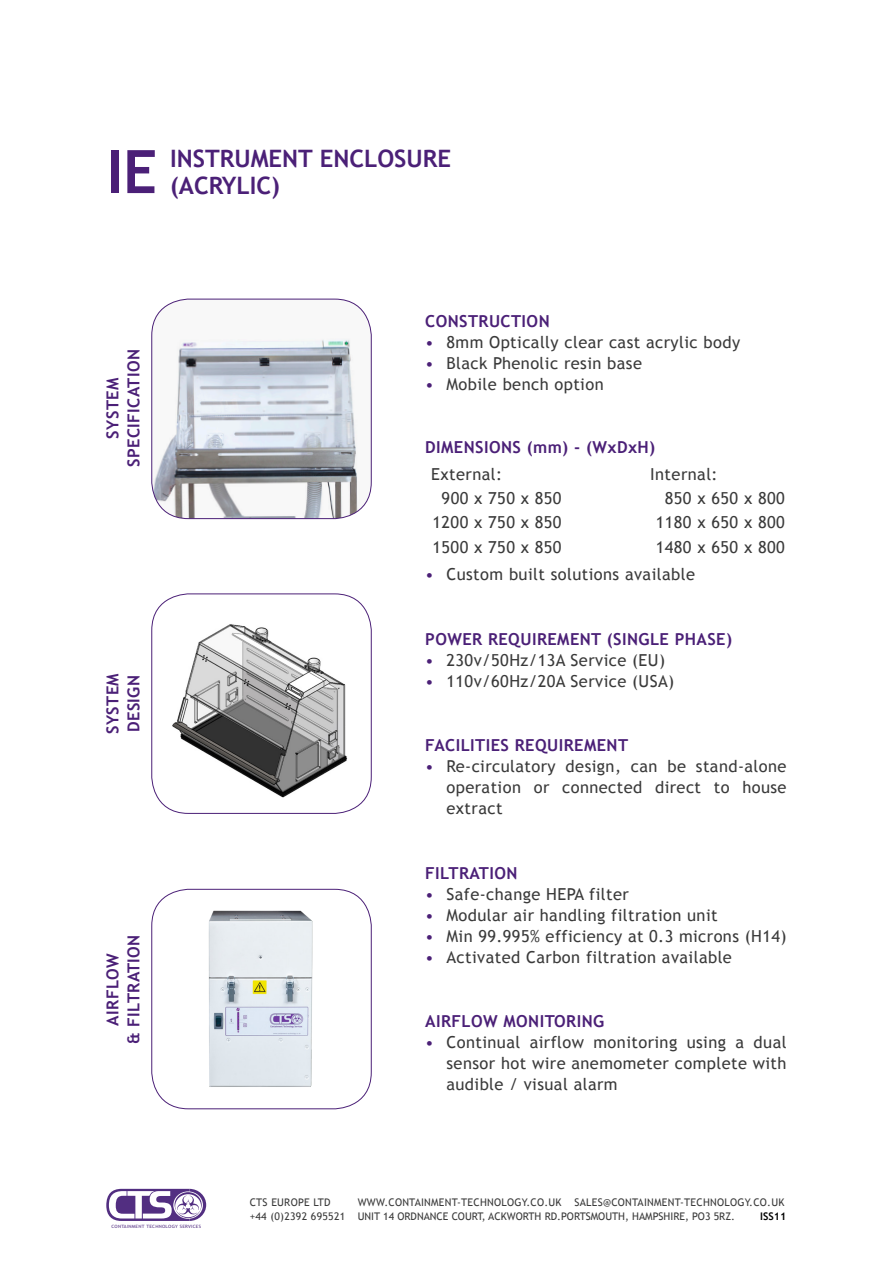
<style>
.page{position:relative;width:893px;height:1263px;background:#fff}
.page>*{position:absolute;margin:0;border:0;box-sizing:border-box;transform-origin:0 0}
.CTS_-_Big_Index{font:700 60px "Trebuchet MS";color:#4b2077}
.CTS_-_Index{font:700 24px/27px "Trebuchet MS";color:#4b2077}
.CTS-Paragraphs-Left{font:16.5px/21px "Trebuchet MS";letter-spacing:.025em;color:#3a3a3a;text-align:justify}
.CTS-Titles{font:700 16.5px "Trebuchet MS";letter-spacing:.025em;color:#4b2077}
.CTS-MainTitle{font:700 16.5px "Trebuchet MS";letter-spacing:.025em;color:#4b2077}
.CTS-Bold-Purple{font:700 16.5px "Trebuchet MS";letter-spacing:.025em;color:#4b2077}
.CTS-Footer{font:10.5px "Trebuchet MS";letter-spacing:.025em;color:#3a3a3a}
.CTS-Footer-2{font:10.5px "Trebuchet MS";color:#3a3a3a}
.CTS-Footer-3{font:700 10.5px "Trebuchet MS";color:#000}
.t1{font:4.5px "Trebuchet MS";letter-spacing:.05em;color:#522e81;scale:1.08 1}
.s1{color:#4b2077}
</style>
<div class="page">
<img style="left:155px;top:598px;width:210px;height:210px">
<div style="left:152px;top:594px;width:219px;height:219px;border:1px solid #4b2077;border-radius:37px"></div>
<img style="left:208px;top:910px;width:105px;height:177px">
<div style="left:152px;top:889px;width:219px;height:220px;border:1px solid #4b2077;border-radius:37px"></div>
<img style="left:152px;top:299px;width:219px;height:220px">
<div style="left:152px;top:299px;width:219px;height:220px;border:1px solid #4b2077;border-radius:37px"></div>
<svg style="left:106px;top:1189px;width:100px;height:32px"></svg>
<p class="CTS_-_Big_Index" style="left:106px;top:134px;width:52px">IE</p>
<p class="CTS_-_Index" style="left:170px;top:144px;width:282px">INSTRUMENT ENCLOSURE (ACRYLIC)</p>
<p class="CTS-MainTitle" style="left:102px;top:439px;width:62px;rotate:-90deg">SYSTEM</p>
<p class="CTS-MainTitle" style="left:123px;top:467px;width:119px;rotate:-90deg">SPECIFICATION</p>
<p class="CTS-MainTitle" style="left:102px;top:734px;width:62px;rotate:-90deg">SYSTEM</p>
<p class="CTS-MainTitle" style="left:123px;top:732px;width:59px;rotate:-90deg">DESIGN</p>
<p class="CTS-MainTitle" style="left:102px;top:1026px;width:74px;rotate:-90deg">AIRFLOW</p>
<p class="CTS-MainTitle" style="left:123px;top:1044px;width:111px;rotate:-90deg">&amp; FILTRATION</p>
<p class="t1" style="left:111px;top:1224px;width:84px">CONTAINMENT TECHNOLOGY SERVICES</p>
<p class="CTS-Titles" style="left:425px;top:311px;width:126px">CONSTRUCTION</p>
<p class="CTS-Paragraphs-Left" style="left:425px;top:332px;width:316px"><span class="s1">•</span> 8mm Optically clear cast acrylic body</p>
<p class="CTS-Paragraphs-Left" style="left:425px;top:353px;width:218px"><span class="s1">•</span> Black Phenolic resin base</p>
<p class="CTS-Paragraphs-Left" style="left:425px;top:374px;width:180px"><span class="s1">•</span> Mobile bench option</p>
<p class="CTS-Bold-Purple" style="left:425px;top:437px;width:232px">DIMENSIONS (mm) - (WxDxH)</p>
<p class="CTS-Paragraphs-Left" style="left:431px;top:464px;width:72px">External:</p>
<p class="CTS-Paragraphs-Left" style="left:650px;top:464px;width:69px">Internal:</p>
<p class="CTS-Paragraphs-Left" style="left:442px;top:488px;width:121px">900 x 750 x 850</p>
<p class="CTS-Paragraphs-Left" style="left:665px;top:488px;width:121px">850 x 650 x 800</p>
<p class="CTS-Paragraphs-Left" style="left:433px;top:512px;width:131px">1200 x 750 x 850</p>
<p class="CTS-Paragraphs-Left" style="left:656px;top:512px;width:131px">1180 x 650 x 800</p>
<p class="CTS-Paragraphs-Left" style="left:433px;top:536px;width:131px">1500 x 750 x 850</p>
<p class="CTS-Paragraphs-Left" style="left:656px;top:536px;width:131px">1480 x 650 x 800</p>
<p class="CTS-Paragraphs-Left" style="left:425px;top:564px;width:271px"><span class="s1">•</span> Custom built solutions available</p>
<p class="CTS-Titles" style="left:425px;top:629px;width:308px">POWER REQUIREMENT (SINGLE PHASE)</p>
<p class="CTS-Paragraphs-Left" style="left:425px;top:650px;width:241px"><span class="s1">•</span> 230v/50Hz/13A Service (EU)</p>
<p class="CTS-Paragraphs-Left" style="left:425px;top:671px;width:251px"><span class="s1">•</span> 110v/60Hz/20A Service (USA)</p>
<p class="CTS-Titles" style="left:425px;top:735px;width:204px">FACILITIES REQUIREMENT</p>
<p class="CTS-Paragraphs-Left" style="left:446px;top:756px;width:342px;text-indent:-21px"><span class="s1">•</span> Re-circulatory design, can be stand-alone operation or connected direct to house extract</p>
<p class="CTS-Titles" style="left:425px;top:863px;width:94px">FILTRATION</p>
<p class="CTS-Paragraphs-Left" style="left:425px;top:884px;width:205px"><span class="s1">•</span> Safe-change HEPA filter</p>
<p class="CTS-Paragraphs-Left" style="left:425px;top:905px;width:294px"><span class="s1">•</span> Modular air handling filtration unit</p>
<p class="CTS-Paragraphs-Left" style="left:425px;top:926px;width:363px"><span class="s1">•</span> Min 99.995% efficiency at 0.3 microns (H14)</p>
<p class="CTS-Paragraphs-Left" style="left:425px;top:947px;width:308px"><span class="s1">•</span> Activated Carbon filtration available</p>
<p class="CTS-Titles" style="left:425px;top:1011px;width:180px">AIRFLOW MONITORING</p>
<p class="CTS-Paragraphs-Left" style="left:446px;top:1032px;width:342px;text-indent:-21px"><span class="s1">•</span> Continual airflow monitoring using a dual sensor hot wire anemometer complete with audible / visual alarm</p>
<p class="CTS-Footer" style="left:250px;top:1196px;width:83px">CTS EUROPE LTD</p>
<p class="CTS-Footer" style="left:358px;top:1196px;width:428px">WWW.CONTAINMENT-TECHNOLOGY.CO.UK SALES@CONTAINMENT-TECHNOLOGY.CO.UK</p>
<p class="CTS-Footer-2" style="left:250px;top:1210px;width:487px">+44 (0)2392 695521 UNIT 14 ORDNANCE COURT, ACKWORTH RD.PORTSMOUTH, HAMPSHIRE, PO3 5RZ.</p>
<p class="CTS-Footer-3" style="left:760px;top:1209px;width:27px">ISS11</p>
</div>
